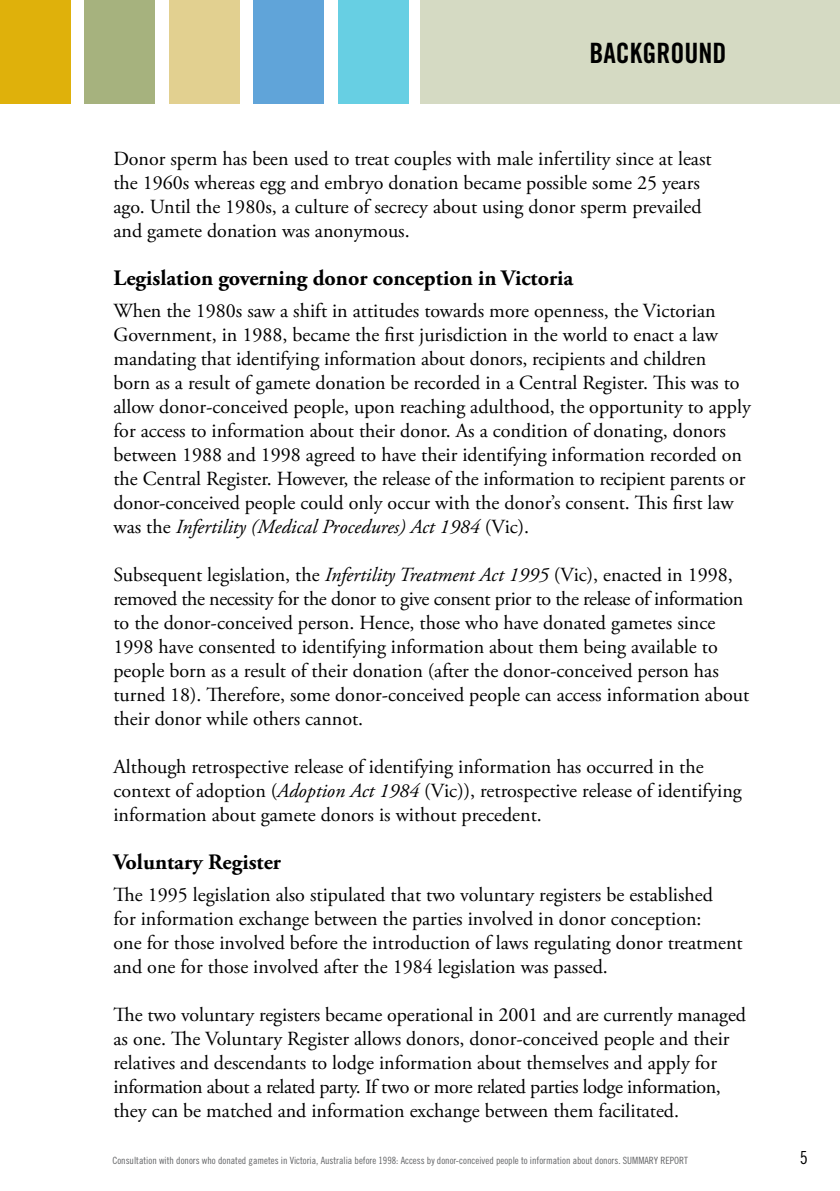
<style>
.page{position:relative;width:840px;height:1191px;background:#fff}
.page>*{position:absolute;margin:0;border:0;box-sizing:border-box;transform-origin:0 0}
.t1{font:28px "Trade Gothic Bold Cond Twenty";color:#000}
.t2{font:700 22px "Adobe Garamond Pro";color:#000}
.t3{font:20px/24px "Adobe Garamond Pro";color:#000}
.t4{font:18px "Trade Gothic Cond Eighteen";color:#000}
.t5{font:10px "Trade Gothic Cond Eighteen";color:#636466}
.s1{font-style:italic}
</style>
<div class="page">
<div style="left:420px;top:0;width:419px;height:104px;background:#d5dac3"></div>
<div style="left:0;top:0;width:71px;height:104px;background:#dfb10b"></div>
<div style="left:253px;top:0;width:71px;height:104px;background:#60a4d9"></div>
<div style="left:84px;top:0;width:71px;height:104px;background:#a6b27e"></div>
<div style="left:338px;top:0;width:70px;height:104px;background:#67cfe3"></div>
<div style="left:169px;top:0;width:70px;height:104px;background:#e2d090"></div>
<h1 class="t1" style="left:589px;top:36px;width:138px">BACKGROUND</h1>
<p class="t3" style="left:113px;top:147px;width:599px">Donor sperm has been used to treat couples with male infertility since at least the 1960s whereas egg and embryo donation became possible some 25 years ago. Until the 1980s, a culture of secrecy about using donor sperm prevailed and gamete donation was anonymous.</p>
<p class="t2" style="left:113px;top:265px;width:461px">Legislation governing donor conception in Victoria</p>
<p class="t3" style="left:113px;top:299px;width:638px">When the 1980s saw a shift in attitudes towards more openness, the Victorian Government, in 1988, became the first jurisdiction in the world to enact a law mandating that identifying information about donors, recipients and children<br>born as a result of gamete donation be recorded in a Central Register. This was to allow donor-conceived people, upon reaching adulthood, the opportunity to apply for access to information about their donor. As a condition of donating, donors between 1988 and 1998 agreed to have their identifying information recorded on the Central Register. However, the release of the information to recipient parents or donor-conceived people could only occur with the donor’s consent. This first law was the <span class="s1">Infertility (Medical Procedures) Act 1984</span> (Vic).</p>
<p class="t3" style="left:113px;top:563px;width:636px">Subsequent legislation, the <span class="s1">Infertility Treatment Act 1995</span> (Vic), enacted in 1998, removed the necessity for the donor to give consent prior to the release of information to the donor-conceived person. Hence, those who have donated gametes since 1998 have consented to identifying information about them being available to people born as a result of their donation (after the donor-conceived person has turned 18). Therefore, some donor-conceived people can access information about their donor while others cannot.</p>
<p class="t3" style="left:113px;top:755px;width:629px">Although retrospective release of identifying information has occurred in the context of adoption (<span class="s1">Adoption Act 1984</span> (Vic)), retrospective release of identifying information about gamete donors is without precedent.</p>
<p class="t2" style="left:113px;top:849px;width:169px">Voluntary Register</p>
<p class="t3" style="left:113px;top:883px;width:630px">The 1995 legislation also stipulated that two voluntary registers be established<br>for information exchange between the parties involved in donor conception:<br>one for those involved before the introduction of laws regulating donor treatment and one for those involved after the 1984 legislation was passed.</p>
<p class="t3" style="left:113px;top:1003px;width:633px">The two voluntary registers became operational in 2001 and are currently managed as one. The Voluntary Register allows donors, donor-conceived people and their relatives and descendants to lodge information about themselves and apply for information about a related party. If two or more related parties lodge information, they can be matched and information exchange between them facilitated.</p>
<p class="t5" style="left:112px;top:1154px;width:577px">Consultation with donors who donated gametes in Victoria, Australia before 1998: Access by donor-conceived people to information about donors. SUMMARY REPORT</p>
<p class="t4" style="left:799px;top:1147px;width:9px">5</p>
</div>
